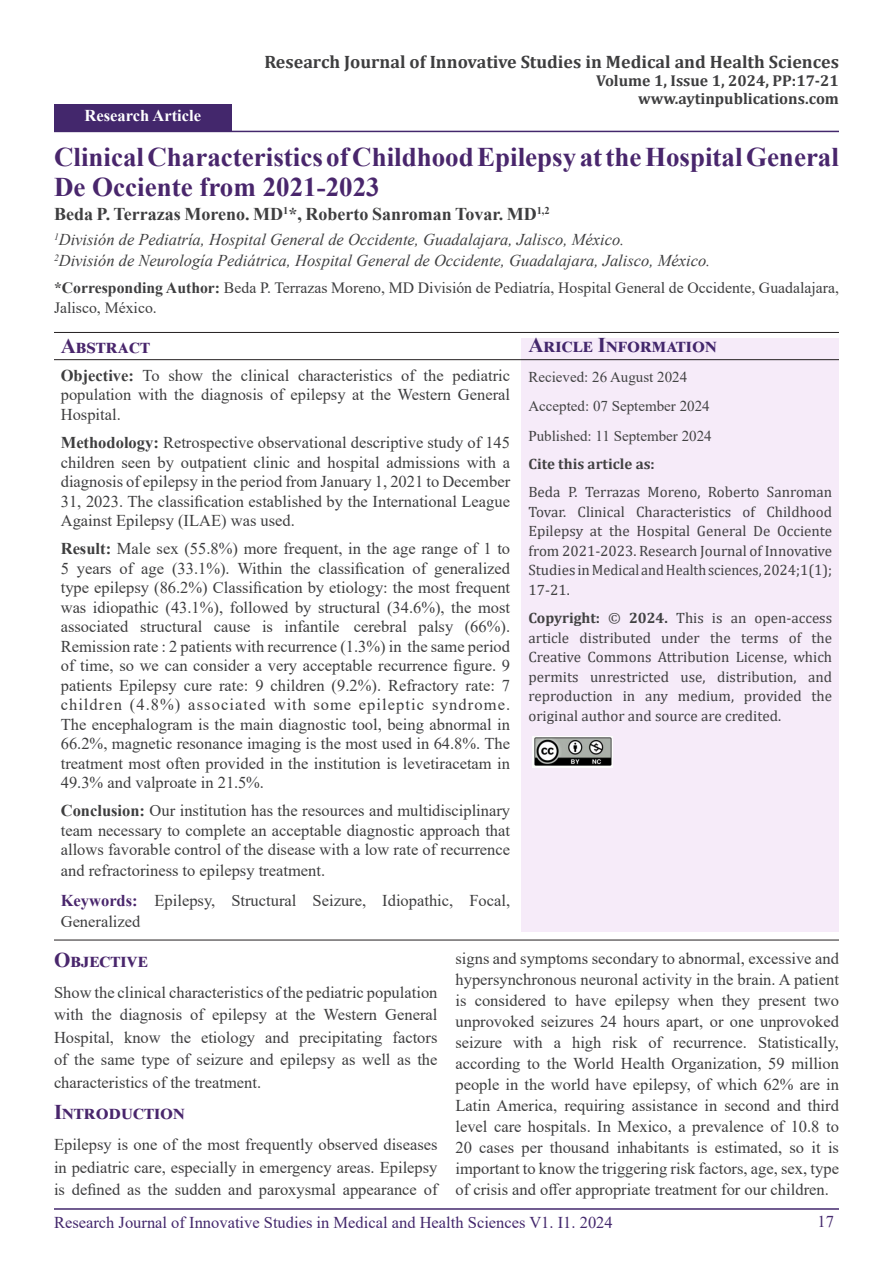
<style>
.page{position:relative;width:893px;height:1263px;background:#fff}
.page>*{position:absolute;margin:0;border:0;box-sizing:border-box;transform-origin:0 0}
.t1{font:700 27px/30px "Times New Roman";color:#49266c}
.t2{font:700 21px "Times New Roman";letter-spacing:.025em;color:#49266c}
.t3{font:700 21px "Times New Roman";letter-spacing:.06em;color:#43276c}
.t4{font:700 18px "Cambria";color:#3e3e3f}
.t5{font:700 18px "Times New Roman";color:#3e3e3f}
.Body_Text{font:16.5px/19.5px "Times New Roman";color:#3e3e3f;text-align:justify}
.t6{font:italic 16.5px "Times New Roman";color:#3e3e3f}
.t7{font:16.5px "Times New Roman";color:#43276c}
.t8{font:700 16.5px "Times New Roman";color:#fff}
.t9{font:15.75px/19.5px "Times New Roman";color:#3e3e3f}
.t10{font:700 15.75px "Cambria";color:#3e3e3f}
.t11{font:15px/19.5px "Cambria";color:#414142;text-align:justify}
.t12{font:15px "Times New Roman";color:#414142}
.t13{font:700 15px "Cambria";color:#414142}
.s1{font-weight:700}
.s2{font-weight:700;color:#49266c}
</style>
<div class="page">
<hr style="left:54px;top:1208px;width:785px;height:2px;background:#43276c">
<div style="left:54px;top:104px;width:178px;height:28px;background:#43276c"></div>
<hr style="left:54px;top:131px;width:785px;height:1px;background:#43276c">
<div style="left:522px;top:338px;width:317px;height:594px;background:#f6ebf9"></div>
<hr style="left:54px;top:332px;width:785px;height:1px;background:#231f20">
<hr style="left:54px;top:940px;width:785px;height:1px;background:#231f20">
<hr style="left:54px;top:359px;width:785px;height:1px;background:#231f20">
<img style="left:532px;top:736px;width:80px;height:31px">
<p class="t4" style="left:264px;top:49px;width:576px">Research Journal of Innovative Studies in Medical and Health Sciences</p>
<p class="t10" style="left:596px;top:70px;width:244px">Volume 1, Issue 1, 2024, PP:17-21</p>
<p class="t10" style="left:638px;top:88px;width:202px">www.aytinpublications.com</p>
<p class="t8" style="left:85px;top:104px;width:118px">Research Article</p>
<p class="t1" style="left:54px;top:141px;width:786px">Clinical Characteristics of Childhood Epilepsy at the Hospital General<br>De Occiente from 2021-2023</p>
<p class="t5" style="left:54px;top:201px;width:497px">Beda P. Terrazas Moreno. MD<sup>1</sup>*, Roberto Sanroman Tovar. MD<sup>1,2</sup></p>
<p class="t6" style="left:54px;top:228px;width:572px"><sup>1</sup>División de Pediatría, Hospital General de Occidente, Guadalajara, Jalisco, México.</p>
<p class="t6" style="left:54px;top:249px;width:658px"><sup>2</sup>División de Neurología Pediátrica, Hospital General de Occidente, Guadalajara, Jalisco, México.</p>
<p class="t9" style="left:54px;top:278px;width:786px"><span class="s1">*Corresponding Author:</span> Beda P. Terrazas Moreno, MD División de Pediatría, Hospital General de Occidente, Guadalajara,<br>Jalisco, México.</p>
<p class="t2" style="left:61px;top:331px;width:91px">Abstract</p>
<p class="Body_Text" style="left:61px;top:365px;width:451px"><span class="s1">Objective:</span> To show the clinical characteristics of the pediatric population with the diagnosis of epilepsy at the Western General Hospital.</p>
<p class="Body_Text" style="left:61px;top:432px;width:451px"><span class="s1">Methodology:</span> Retrospective observational descriptive study of 145 children seen by outpatient clinic and hospital admissions with a diagnosis of epilepsy in the period from January 1, 2021 to December 31, 2023. The classification established by the International League Against Epilepsy (ILAE) was used.</p>
<p class="Body_Text" style="left:61px;top:538px;width:451px"><span class="s1">Result:</span> Male sex (55.8%) more frequent, in the age range of 1 to 5 years of age (33.1%). Within the classification of generalized type epilepsy (86.2%) Classification by etiology: the most frequent was idiopathic (43.1%), followed by structural (34.6%), the most associated structural cause is infantile cerebral palsy (66%).<br>Remission rate : 2 patients with recurrence (1.3%) in the same period of time, so we can consider a very acceptable recurrence figure. 9 patients Epilepsy cure rate: 9 children (9.2%). Refractory rate: 7 children (4.8%) associated with some epileptic syndrome.<br>The encephalogram is the main diagnostic tool, being abnormal in 66.2%, magnetic resonance imaging is the most used in 64.8%. The treatment most often provided in the institution is levetiracetam in 49.3% and valproate in 21.5%.</p>
<p class="Body_Text" style="left:61px;top:800px;width:451px"><span class="s1">Conclusion:</span> Our institution has the resources and multidisciplinary team necessary to complete an acceptable diagnostic approach that allows favorable control of the disease with a low rate of recurrence</p>
<p class="Body_Text" style="left:61px;top:860px;width:266px">and refractoriness to epilepsy treatment.</p>
<p class="Body_Text" style="left:61px;top:889px;width:451px;line-height:21px"><span class="s2">Keywords:</span> Epilepsy, Structural Seizure, Idiopathic, Focal,<br>Generalized</p>
<p class="t3" style="left:528px;top:330px;width:190px">Aricle Information</p>
<p class="t12" style="left:528px;top:366px;width:160px">Recieved: 26 August 2024</p>
<p class="t12" style="left:528px;top:396px;width:183px">Accepted: 07 September 2024</p>
<p class="t12" style="left:528px;top:425px;width:185px">Published: 11 September 2024</p>
<p class="t13" style="left:528px;top:453px;width:128px">Cite this article as:</p>
<p class="t11" style="left:528px;top:482px;width:305px">Beda P. Terrazas Moreno, Roberto Sanroman Tovar. Clinical Characteristics of Childhood Epilepsy at the Hospital General De Occiente from 2021-2023. Research Journal of Innovative Studies in Medical and Health sciences, 2024;1(1); 17-21.</p>
<p class="t11" style="left:528px;top:608px;width:305px"><span class="s1">Copyright:</span> © <span class="s1">2024.</span> This is an open-access article distributed under the terms of the Creative Commons Attribution License, which permits unrestricted use, distribution, and reproduction in any medium, provided the original author and source are credited.</p>
<p class="t2" style="left:54px;top:944px;width:95px">Objective</p>
<p class="Body_Text" style="left:54px;top:980px;width:385px;line-height:22.5px">Show the clinical characteristics of the pediatric population with the diagnosis of epilepsy at the Western General Hospital, know the etiology and precipitating factors of the same type of seizure and epilepsy as well as the characteristics of the treatment.</p>
<p class="t2" style="left:54px;top:1097px;width:132px">Introduction</p>
<p class="Body_Text" style="left:54px;top:1133px;width:385px;line-height:22.5px">Epilepsy is one of the most frequently observed diseases in pediatric care, especially in emergency areas. Epilepsy is defined as the sudden and paroxysmal appearance of</p>
<p class="Body_Text" style="left:455px;top:947px;width:385px;line-height:21px">signs and symptoms secondary to abnormal, excessive and hypersynchronous neuronal activity in the brain. A patient is considered to have epilepsy when they present two unprovoked seizures 24 hours apart, or one unprovoked seizure with a high risk of recurrence. Statistically, according to the World Health Organization, 59 million people in the world have epilepsy, of which 62% are in Latin America, requiring assistance in second and third level care hospitals. In Mexico, a prevalence of 10.8 to 20 cases per thousand inhabitants is estimated, so it is important to know the triggering risk factors, age, sex, type of crisis and offer appropriate treatment for our children.</p>
<p class="t7" style="left:54px;top:1211px;width:560px">Research Journal of Innovative Studies in Medical and Health Sciences V1. I1. 2024</p>
<p class="t7" style="left:817px;top:1210px;width:18px">17</p>
</div>
